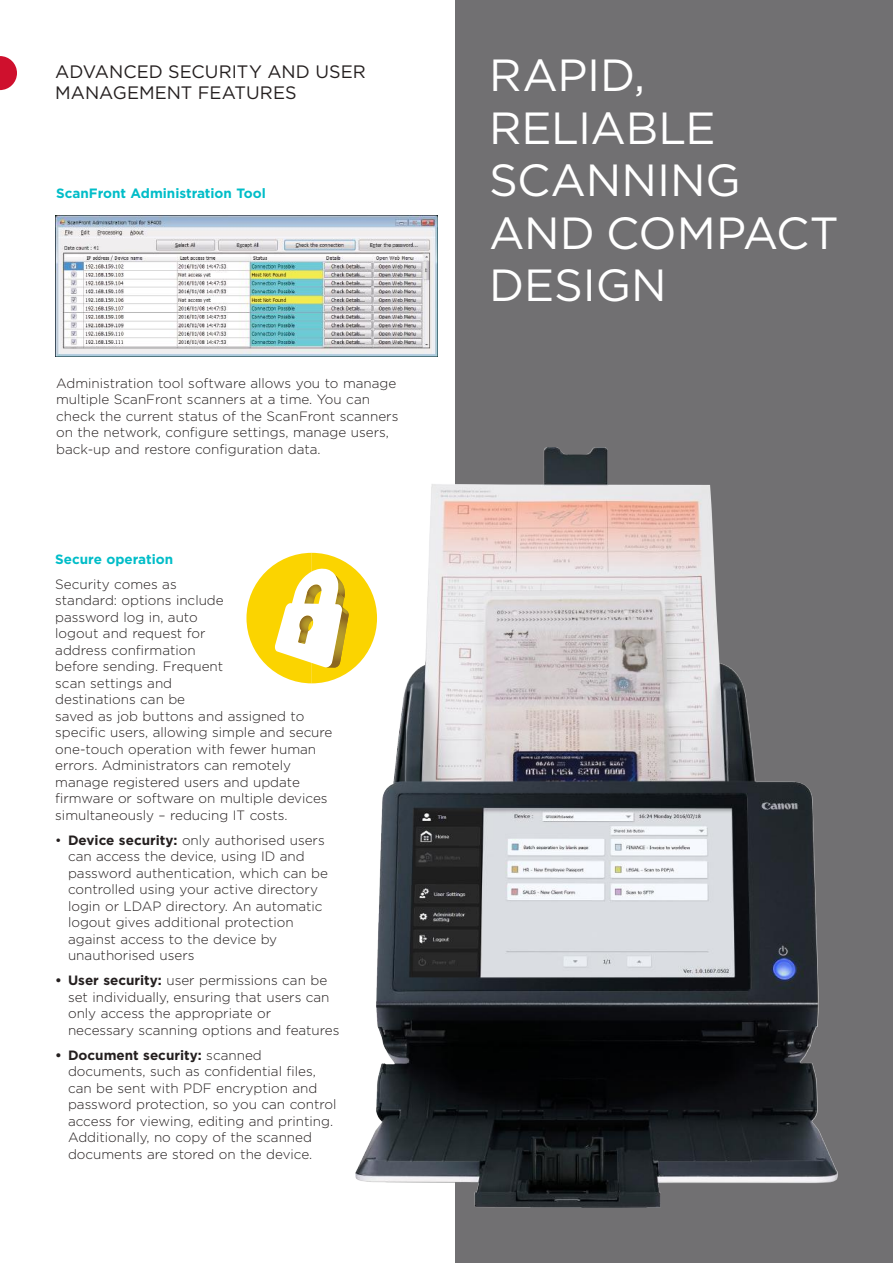
<style>
.page{position:relative;width:893px;height:1263px;background:#fff}
.page>*{position:absolute;margin:0;border:0;box-sizing:border-box;transform-origin:0 0}
.t1{font:45px/52.5px "Gotham";color:#fff}
.t2{font:18px/21px "Gotham";color:#241f1f}
.t3{font:300 13.5px/16.5px "Gotham";color:#241f1f}
.t4{font:700 13.5px "Gotham";color:#01bdc8}
.s1{font-weight:400}
.s2{font-weight:700}
</style>
<div class="page">
<div style="left:455px;top:0;width:438px;height:1263px;background:#717072"></div>
<img style="left:355px;top:447px;width:482px;height:761px">
<svg style="left:0;top:56px;width:17px;height:34px"></svg>
<img style="left:55px;top:215px;width:382px;height:142px">
<svg style="left:246px;top:553px;width:131px;height:130px"></svg>
<h2 class="t2" style="left:55px;top:61px;width:312px">ADVANCED SECURITY AND USER<br>MANAGEMENT FEATURES</h2>
<h1 class="t1" style="left:489px;top:48px;width:351px">RAPID,<br>RELIABLE<br>SCANNING<br>AND COMPACT<br>DESIGN</h1>
<p class="t4" style="left:56px;top:184px;width:211px">ScanFront Administration Tool</p>
<p class="t3" style="left:56px;top:375px;width:344px">Administration tool software allows you to manage multiple ScanFront scanners at a time. You can check the current status of the ScanFront scanners on the network, configure settings, manage users, back-up and restore configuration data.</p>
<p class="t4" style="left:55px;top:550px;width:119px">Secure operation</p>
<p class="t3" style="left:55px;top:575px;width:279px">Security comes as<br>standard: options include<br>password log in, auto<br>logout and request for<br>address confirmation<br>before sending. Frequent<br>scan settings and<br>destinations can be<br>saved as job buttons and assigned to specific users, allowing simple and secure one-touch operation with fewer human errors. Administrators can remotely manage registered users and update firmware or software on multiple devices simultaneously – reducing IT costs.</p>
<p class="t3" style="left:68px;top:831px;width:262px;text-indent:-13px"><span class="s1">•</span> <span class="s2">Device security:</span> only authorised users can access the device, using ID and password authentication, which can be controlled using your active directory login or LDAP directory. An automatic logout gives additional protection against access to the device by unauthorised users</p>
<p class="t3" style="left:68px;top:972px;width:273px;text-indent:-13px"><span class="s2">• User security:</span> user permissions can be set individually, ensuring that users can only access the appropriate or necessary scanning options and features</p>
<p class="t3" style="left:68px;top:1046px;width:270px;text-indent:-13px"><span class="s2">• Document security:</span> scanned documents, such as confidential files, can be sent with PDF encryption and password protection, so you can control access for viewing, editing and printing.<br>Additionally, no copy of the scanned documents are stored on the device.</p>
</div>
